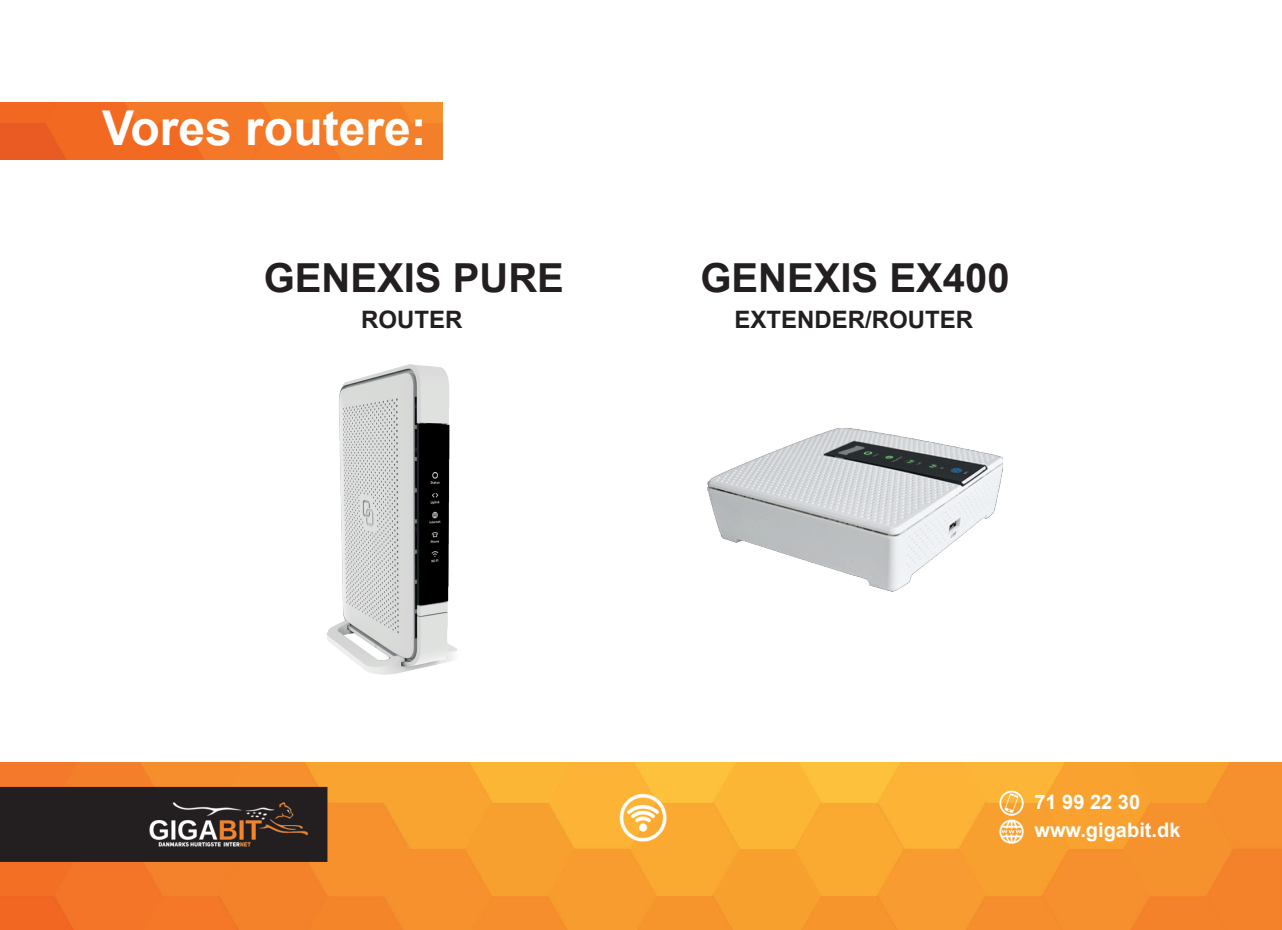
<style>
.page{position:relative;width:1282px;height:930px;background:#fff}
.page>*{position:absolute;margin:0;border:0;box-sizing:border-box;transform-origin:0 0}
.t1{font:700 48px "Arial";color:#fff}
.t2{font:700 40px "Arial";color:#231f20}
.t3{font:700 24px "Arial";color:#231f20}
.t4{font:700 20px/28px "Arial";color:#fff}
</style>
<div class="page">
<img style="left:0;top:102px;width:442px;height:58px">
<img style="left:1px;top:762px;width:1280px;height:167px">
<img style="left:707px;top:428px;width:296px;height:164px">
<img style="left:327px;top:364px;width:130px;height:311px">
<img style="left:615px;top:790px;width:56px;height:55px">
<img style="left:997px;top:789px;width:28px;height:56px">
<div style="left:1px;top:788px;width:325px;height:73px;background:#231f20"></div>
<div style="left:0;top:787px;width:327px;height:75px;border:2px solid #231f20"></div>
<img style="left:149px;top:802px;width:159px;height:45px">
<p class="t1" style="left:102px;top:94px;width:326px">Vores routere:</p>
<p class="t2" style="left:264px;top:250px;width:302px">GENEXIS PURE</p>
<p class="t3" style="left:361px;top:302px;width:103px">ROUTER</p>
<p class="t2" style="left:700px;top:250px;width:311px">GENEXIS EX400</p>
<p class="t3" style="left:734px;top:302px;width:240px">EXTENDER/ROUTER</p>
<p class="t4" style="left:1034px;top:788px;width:147px">71 99 22 30 www.gigabit.dk</p>
</div>
